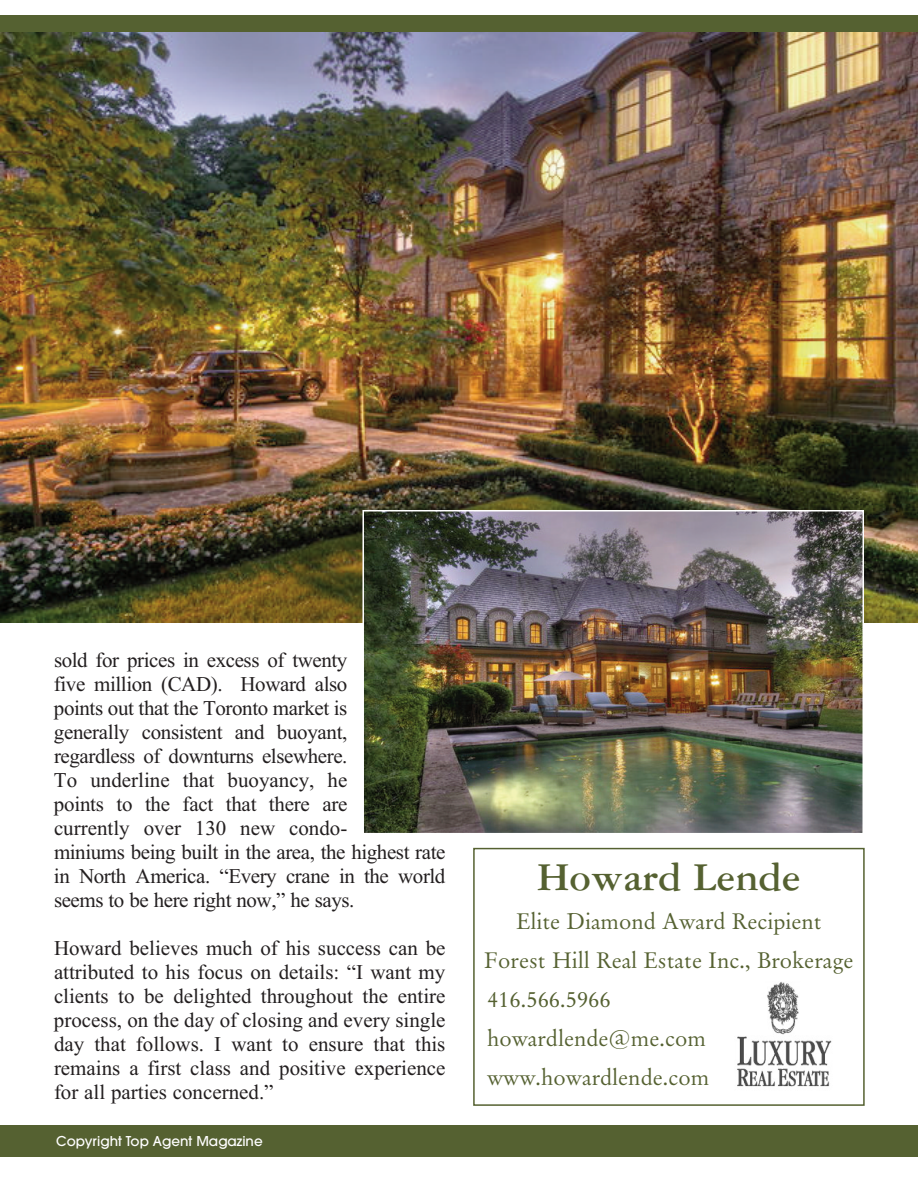
<style>
.page{position:relative;width:918px;height:1188px;background:#fff}
.page>*{position:absolute;margin:0;border:0;box-sizing:border-box;transform-origin:0 0}
.t1{font:700 42px "Garamond Three";color:#556131}
.t2{font:22.5px/39px "Garamand Classic";color:#556131}
.t3{font:21px/24px "Times New Roman";letter-spacing:-.02em;color:#231f20}
.t4{font:500 13.5px "Avant Garde";color:#fff}
</style>
<div class="page">
<img style="left:0;top:33px;width:918px;height:589px">
<div style="left:0;top:1125px;width:918px;height:32px;background:#556131"></div>
<div style="left:0;top:15px;width:918px;height:17px;background:#556131"></div>
<div style="left:473px;top:848px;width:392px;height:258px;border:2px solid #556131"></div>
<img style="left:365px;top:513px;width:496px;height:318px">
<div style="left:362px;top:510px;width:502px;height:324px;border:2px solid #fff"></div>
<img style="left:737px;top:981px;width:95px;height:106px">
<p class="t3" style="left:54px;top:648px;width:393px">sold for prices in excess of twenty<br>five million (CAD). Howard also<br>points out that the Toronto market is<br>generally consistent and buoyant,<br>regardless of downturns elsewhere.<br>To underline that buoyancy, he<br>points to the fact that there are<br>currently over 130 new condo-<br>miniums being built in the area, the highest rate in North America. “Every crane in the world seems to be here right now,” he says.</p>
<p class="t3" style="left:54px;top:936px;width:393px;text-align:justify">Howard believes much of his success can be attributed to his focus on details: “I want my clients to be delighted throughout the entire process, on the day of closing and every single day that follows. I want to ensure that this remains a first class and positive experience for all parties concerned.”</p>
<p class="t4" style="left:56px;top:1136px;width:208px">Copyright Top Agent Magazine</p>
<h1 class="t1" style="left:537px;top:863px;width:265px">Howard Lende</h1>
<p class="t2" style="left:484px;top:902px;width:371px;text-indent:32px">Elite Diamond Award Recipient<br>Forest Hill Real Estate Inc., Brokerage<br>416.566.5966<br>howardlende@me.com www.howardlende.com</p>
</div>
